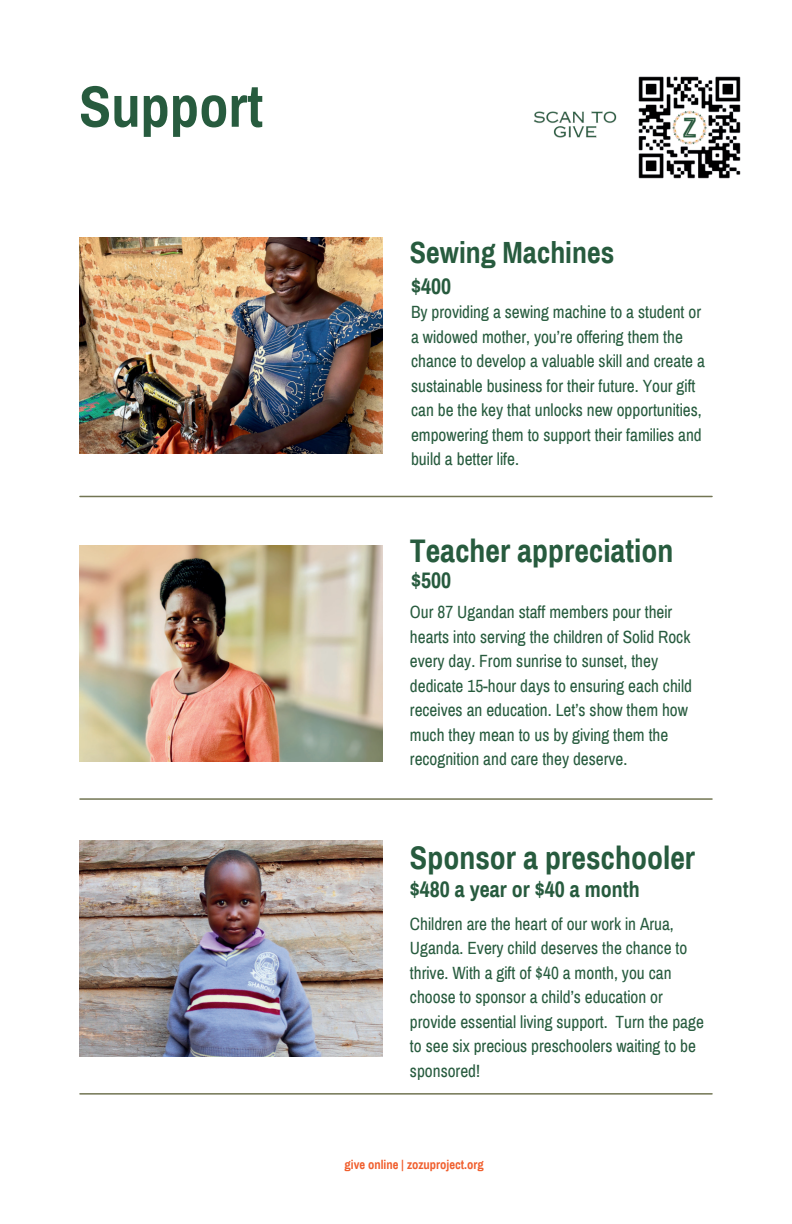
<style>
.page{position:relative;width:792px;height:1224px;background:#fff}
.page>*{position:absolute;margin:0;border:0;box-sizing:border-box;transform-origin:0 0}
.t1{font:700 58.6px "Archivo Narrow";color:#275b3e}
.t2{font:700 32px "Archivo Narrow";color:#275b3e}
.t3{font:700 30px "Archivo Narrow";color:#275b3e}
.t4{font:700 22px "Archivo Narrow";color:#275b3e}
.t5{font:17.2px/24.4px "Archivo Narrow";color:#275b3e}
.t6{font:700 12.6px "Archivo Narrow";color:#f05f2e}
</style>
<div class="page">
<hr style="left:80px;top:1093px;width:632px;height:2px;background:#727553">
<hr style="left:80px;top:496px;width:632px;height:1px;background:#727553">
<hr style="left:80px;top:798px;width:632px;height:2px;background:#727553">
<img style="left:79px;top:840px;width:303px;height:216px">
<img style="left:79px;top:237px;width:303px;height:216px">
<img style="left:534px;top:111px;width:83px;height:27px">
<img style="left:79px;top:546px;width:303px;height:216px">
<img style="left:638px;top:76px;width:103px;height:103px">
<h1 class="t1" style="left:79px;top:71px;width:185px">Support</h1>
<h3 class="t3" style="left:410px;top:235px;width:206px">Sewing Machines</h3>
<p class="t4" style="left:411px;top:273px;width:42px">$400</p>
<p class="t5" style="left:411px;top:301px;width:295px">By providing a sewing machine to a student or a widowed mother, you’re offering them the chance to develop a valuable skill and create a sustainable business for their future. Your gift can be the key that unlocks new opportunities, empowering them to support their families and build a better life.</p>
<h2 class="t2" style="left:410px;top:532px;width:265px">Teacher appreciation</h2>
<p class="t4" style="left:411px;top:567px;width:42px">$500</p>
<p class="t5" style="left:410px;top:601px;width:284px">Our 87 Ugandan staff members pour their hearts into serving the children of Solid Rock every day. From sunrise to sunset, they dedicate 15-hour days to ensuring each child receives an education. Let’s show them how much they mean to us by giving them the recognition and care they deserve.</p>
<h2 class="t2" style="left:410px;top:838px;width:287px">Sponsor a preschooler</h2>
<p class="t4" style="left:410px;top:875px;width:231px">$480 a year or $40 a month</p>
<p class="t5" style="left:410px;top:912px;width:295px">Children are the heart of our work in Arua, Uganda. Every child deserves the chance to thrive. With a gift of $40 a month, you can choose to sponsor a child’s education or provide essential living support. Turn the page to see six precious preschoolers waiting to be sponsored!</p>
<p class="t6" style="left:345px;top:1157px;width:141px">give online | zozuproject.org</p>
</div>
